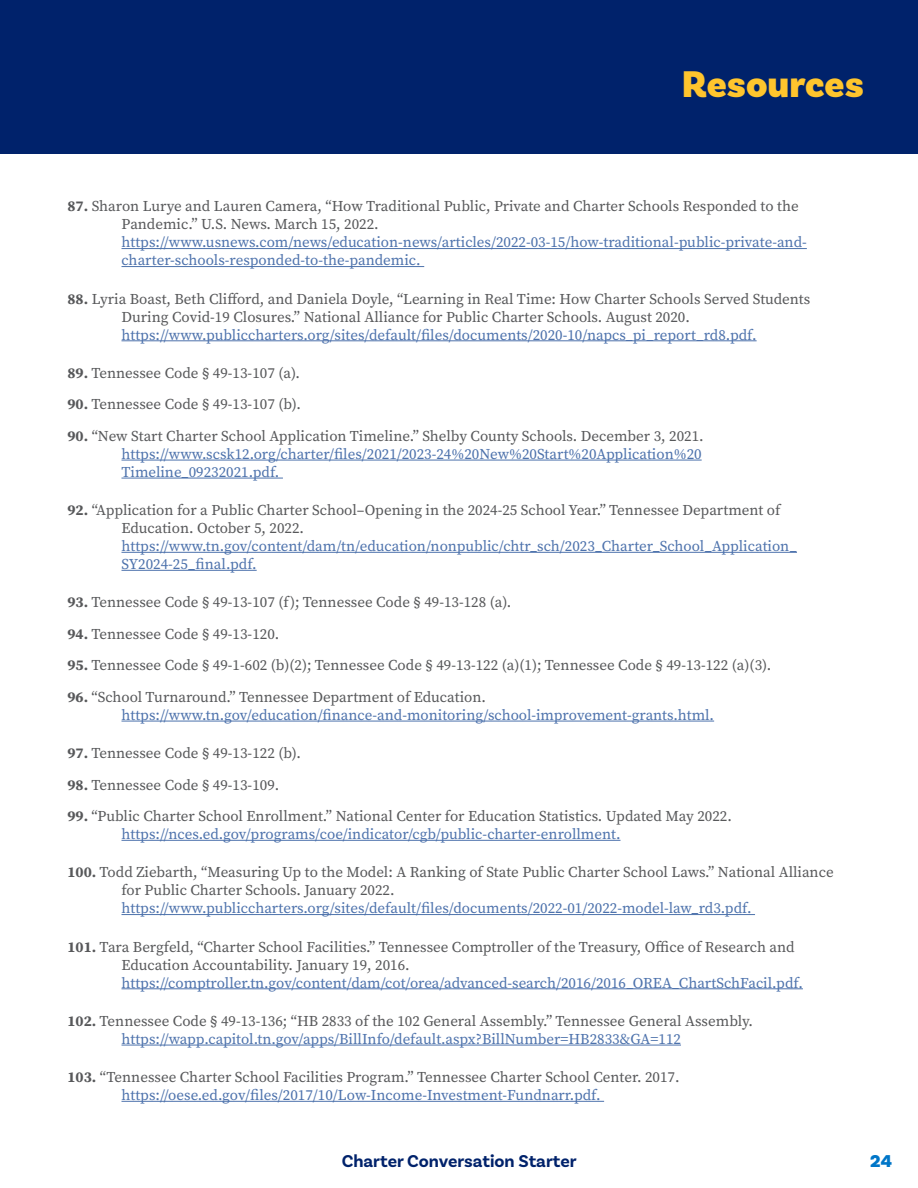
<style>
.page{position:relative;width:918px;height:1188px;background:#fff}
.page>*{position:absolute;margin:0;border:0;box-sizing:border-box;transform-origin:0 0}
.t1{font:900 39px "Basic Sans";color:#ffc52d}
.BODY{font:700 18px "Basic Sans";color:#00226b}
.BODY-2{font:900 18px "Basic Sans";color:#0076c8}
.citation{font:15px/18px "Source Serif Pro";color:#57585a}
.link{font:15px/18px "Source Serif Pro";color:#4d72ac}
.s1{font-weight:700}
</style>
<div class="page">
<hr style="left:122px;top:248px;width:685px;height:1px;background:#4d72ac">
<hr style="left:122px;top:266px;width:302px;height:1px;background:#4d72ac">
<hr style="left:122px;top:340px;width:635px;height:1px;background:#4d72ac">
<hr style="left:122px;top:460px;width:580px;height:1px;background:#4d72ac">
<hr style="left:122px;top:478px;width:161px;height:1px;background:#4d72ac">
<hr style="left:122px;top:552px;width:675px;height:1px;background:#4d72ac">
<hr style="left:122px;top:570px;width:135px;height:1px;background:#4d72ac">
<hr style="left:122px;top:721px;width:592px;height:1px;background:#4d72ac">
<hr style="left:122px;top:840px;width:499px;height:1px;background:#4d72ac">
<hr style="left:122px;top:914px;width:633px;height:1px;background:#4d72ac">
<hr style="left:122px;top:988px;width:681px;height:1px;background:#4d72ac">
<hr style="left:122px;top:1045px;width:559px;height:1px;background:#4d72ac">
<hr style="left:122px;top:1101px;width:482px;height:1px;background:#4d72ac">
<div style="left:0;top:0;width:918px;height:153px;background:#00226b"></div>
<p class="t1" style="left:682px;top:60px;width:184px">Resources</p>
<p class="citation" style="left:122px;top:197px;width:679px;text-indent:-54px"><span class="s1">87.</span> Sharon Lurye and Lauren Camera, “How Traditional Public, Private and Charter Schools Responded to the<br>Pandemic.” U.S. News. March 15, 2022.</p>
<p class="link" style="left:122px;top:233px;width:687px">https://www.usnews.com/news/education-news/articles/2022-03-15/how-traditional-public-private-and&shy;charter-schools-responded-to-the-pandemic.</p>
<p class="citation" style="left:122px;top:290px;width:690px;text-indent:-54px"><span class="s1">88.</span> Lyria Boast, Beth Clifford, and Daniela Doyle, “Learning in Real Time: How Charter Schools Served Students<br>During Covid-19 Closures.” National Alliance for Public Charter Schools. August 2020.</p>
<p class="link" style="left:122px;top:326px;width:637px">https://www.publiccharters.org/sites/default/files/documents/2020-10/napcs_pi_report_rd8.pdf.</p>
<p class="citation" style="left:68px;top:364px;width:234px"><span class="s1">89.</span> Tennessee Code § 49-13-107 (a).</p>
<p class="citation" style="left:68px;top:395px;width:235px"><span class="s1">90.</span> Tennessee Code § 49-13-107 (b).</p>
<p class="citation" style="left:68px;top:427px;width:638px"><span class="s1">90.</span> “New Start Charter School Application Timeline.” Shelby County Schools. December 3, 2021.</p>
<p class="link" style="left:122px;top:445px;width:582px">https://www.scsk12.org/charter/files/2021/2023-24%20New%20Start%20Application%20<br>Timeline_09232021.pdf.</p>
<p class="citation" style="left:122px;top:501px;width:661px;text-indent:-54px"><span class="s1">92.</span> “Application for a Public Charter School–Opening in the 2024-25 School Year.” Tennessee Department of<br>Education. October 5, 2022.</p>
<p class="link" style="left:122px;top:537px;width:677px">https://www.tn.gov/content/dam/tn/education/nonpublic/chtr_sch/2023_Charter_School_Application_<br>SY2024-25_final.pdf.</p>
<p class="citation" style="left:68px;top:593px;width:445px"><span class="s1">93.</span> Tennessee Code § 49-13-107 (f); Tennessee Code § 49-13-128 (a).</p>
<p class="citation" style="left:68px;top:625px;width:213px"><span class="s1">94.</span> Tennessee Code § 49-13-120.</p>
<p class="citation" style="left:68px;top:656px;width:705px"><span class="s1">95.</span> Tennessee Code § 49-1-602 (b)(2); Tennessee Code § 49-13-122 (a)(1); Tennessee Code § 49-13-122 (a)(3).</p>
<p class="citation" style="left:68px;top:688px;width:420px"><span class="s1">96.</span> “School Turnaround.” Tennessee Department of Education.</p>
<p class="link" style="left:122px;top:706px;width:594px">https://www.tn.gov/education/finance-and-monitoring/school-improvement-grants.html.</p>
<p class="citation" style="left:68px;top:744px;width:235px"><span class="s1">97.</span> Tennessee Code § 49-13-122 (b).</p>
<p class="citation" style="left:68px;top:776px;width:213px"><span class="s1">98.</span> Tennessee Code § 49-13-109.</p>
<p class="citation" style="left:68px;top:807px;width:666px"><span class="s1">99.</span> “Public Charter School Enrollment.” National Center for Education Statistics. Updated May 2022.</p>
<p class="link" style="left:122px;top:825px;width:501px">https://nces.ed.gov/programs/coe/indicator/cgb/public-charter-enrollment.</p>
<p class="citation" style="left:122px;top:863px;width:714px;text-indent:-54px"><span class="s1">100.</span> Todd Ziebarth, “Measuring Up to the Model: A Ranking of State Public Charter School Laws.” National Alliance for Public Charter Schools. January 2022.</p>
<p class="link" style="left:122px;top:899px;width:632px">https://www.publiccharters.org/sites/default/files/documents/2022-01/2022-model-law_rd3.pdf.</p>
<p class="citation" style="left:122px;top:938px;width:675px;text-indent:-54px"><span class="s1">101.</span> Tara Bergfeld, “Charter School Facilities.” Tennessee Comptroller of the Treasury, Office of Research and<br>Education Accountability. January 19, 2016.</p>
<p class="link" style="left:122px;top:974px;width:683px">https://comptroller.tn.gov/content/dam/cot/orea/advanced-search/2016/2016_OREA_ChartSchFacil.pdf.</p>
<p class="citation" style="left:68px;top:1012px;width:687px"><span class="s1">102.</span> Tennessee Code § 49-13-136; “HB 2833 of the 102 General Assembly.” Tennessee General Assembly.</p>
<p class="link" style="left:122px;top:1030px;width:561px">https://wapp.capitol.tn.gov/apps/BillInfo/default.aspx?BillNumber=HB2833&amp;GA=112</p>
<p class="citation" style="left:68px;top:1068px;width:614px"><span class="s1">103.</span> “Tennessee Charter School Facilities Program.” Tennessee Charter School Center. 2017.</p>
<p class="link" style="left:122px;top:1086px;width:481px">https://oese.ed.gov/files/2017/10/Low-Income-Investment-Fundnarr.pdf.</p>
<p class="BODY" style="left:342px;top:1150px;width:237px">Charter Conversation Starter</p>
<p class="BODY-2" style="left:870px;top:1150px;width:23px">24</p>
</div>
